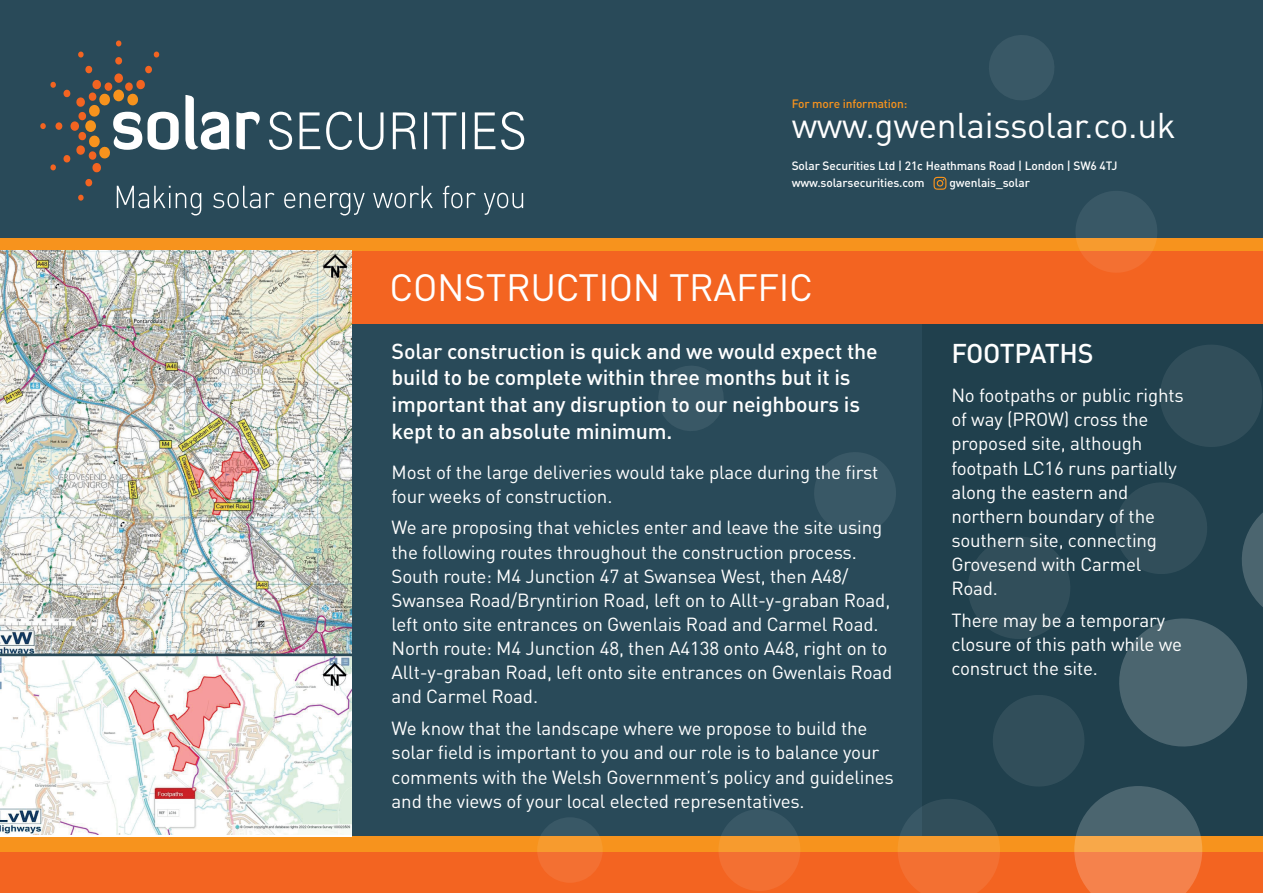
<style>
.page{position:relative;width:1263px;height:893px;background:#294a59}
.page>*{position:absolute;margin:0;border:0;box-sizing:border-box;transform-origin:0 0}
.Main_Header{font:37.5px "DIN";letter-spacing:-.01em;color:#fff}
.Body{font:35.4px "DIN";letter-spacing:-.01em;color:#fff}
.t1{font:500 26.85px "DIN";letter-spacing:-.02em;color:#fff}
.t2{font:500 21.45px/26.8px "DIN";letter-spacing:-.01em;color:#fff}
.Body-2{font:18.75px/24.2px "DIN";letter-spacing:-.01em;color:#fff}
.Address{font:500 12px "DIN";letter-spacing:-.01em;color:#fff}
.Body-3{font:500 12px "DIN";letter-spacing:-.01em;color:#f7931d}
</style>
<div class="page">
<div style="left:922px;top:324px;width:341px;height:514px;background:#20404d"></div>
<div style="left:0;top:238px;width:1263px;height:86px;background:#f36421"></div>
<div style="left:0;top:238px;width:1263px;height:12px;background:#f7931d"></div>
<div style="left:115px;top:57px;width:7px;height:8px;background:#f36421;border-radius:50%"></div>
<svg style="left:116px;top:40px;width:5px;height:6px"></svg>
<svg style="left:50px;top:81px;width:6px;height:7px"></svg>
<svg style="left:50px;top:164px;width:6px;height:7px"></svg>
<svg style="left:78px;top:51px;width:6px;height:7px"></svg>
<div style="left:55px;top:122px;width:7px;height:8px;background:#f36421;border-radius:50%"></div>
<svg style="left:40px;top:123px;width:6px;height:6px"></svg>
<svg style="left:153px;top:51px;width:7px;height:7px"></svg>
<svg style="left:63px;top:65px;width:461px;height:150px"></svg>
<div style="left:0;top:852px;width:1263px;height:41px;background:#f36421"></div>
<div style="left:0;top:837px;width:1263px;height:15px;background:#f7931d"></div>
<svg style="left:658px;top:366px;width:66px;height:65px"></svg>
<svg style="left:1075px;top:191px;width:82px;height:82px"></svg>
<svg style="left:989px;top:35px;width:65px;height:65px"></svg>
<svg style="left:718px;top:809px;width:82px;height:82px;fill:#f37032"></svg>
<svg style="left:537px;top:817px;width:66px;height:66px;fill:#f37032"></svg>
<svg style="left:814px;top:345px;width:449px;height:548px"></svg>
<svg style="left:933px;top:177px;width:13px;height:13px"></svg>
<img style="left:0;top:250px;width:351px;height:403px">
<svg style="left:0;top:656px;width:351px;height:181px;background:#f0ecea"></svg>
<p class="Body-3" style="left:792px;top:96px;width:117px">For more information:</p>
<p class="Body" style="left:792px;top:103px;width:386px">www.gwenlaissolar.co.uk</p>
<p class="Address" style="left:792px;top:158px;width:327px">Solar Securities Ltd | 21c Heathmans Road | London | SW6 4TJ</p>
<p class="Address" style="left:792px;top:175px;width:135px">www.solarsecurities.com</p>
<p class="Address" style="left:949px;top:175px;width:82px">gwenlais_solar</p>
<p class="Main_Header" style="left:389px;top:264px;width:425px">CONSTRUCTION TRAFFIC</p>
<p class="t2" style="left:392px;top:337px;width:488px">Solar construction is quick and we would expect the build to be complete within three months but it is important that any disruption to our neighbours is kept to an absolute minimum.</p>
<p class="Body-2" style="left:392px;top:459px;width:488px">Most of the large deliveries would take place during the first four weeks of construction.</p>
<p class="Body-2" style="left:392px;top:515px;width:502px">We are proposing that vehicles enter and leave the site using the following routes throughout the construction process.<br>South route: M4 Junction 47 at Swansea West, then A48/ Swansea Road/Bryntirion Road, left on to Allt-y-graban Road, left onto site entrances on Gwenlais Road and Carmel Road.<br>North route: M4 Junction 48, then A4138 onto A48, right on to Allt-y-graban Road, left onto site entrances on Gwenlais Road and Carmel Road.</p>
<p class="Body-2" style="left:392px;top:716px;width:504px">We know that the landscape where we propose to build the solar field is important to you and our role is to balance your comments with the Welsh Government’s policy and guidelines and the views of your local elected representatives.</p>
<p class="t1" style="left:951px;top:336px;width:144px">FOOTPATHS</p>
<p class="Body-2" style="left:951px;top:383px;width:234px">No footpaths or public rights of way (PROW) cross the proposed site, although footpath LC16 runs partially along the eastern and northern boundary of the southern site, connecting<br>Grovesend with Carmel<br>Road.</p>
<p class="Body-2" style="left:951px;top:608px;width:232px">There may be a temporary closure of this path while we construct the site.</p>
</div>
